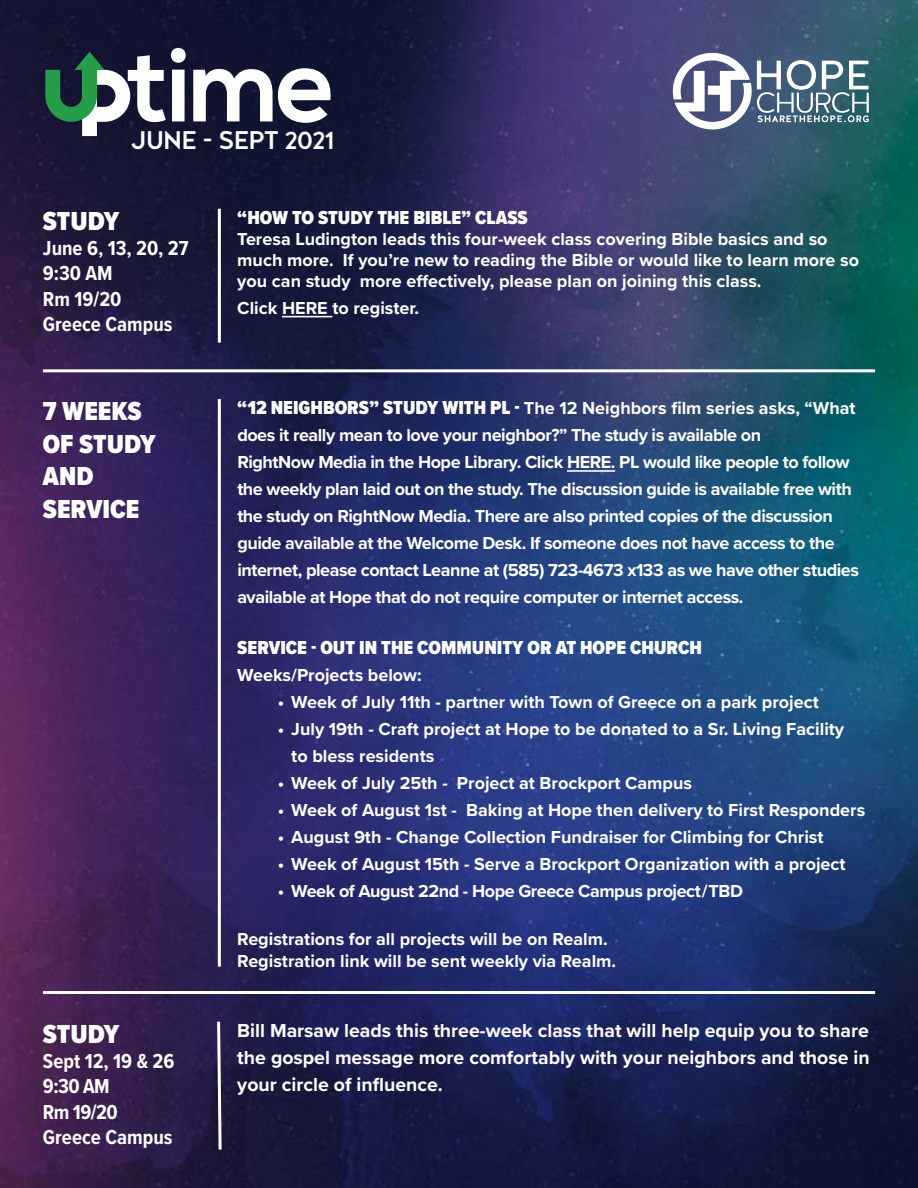
<style>
.page{position:relative;width:918px;height:1188px;background:#fff}
.page>*{position:absolute;margin:0;border:0;box-sizing:border-box;transform-origin:0 0}
.t1{font:900 27px/32.4px "Proxima Nova Cond";color:#fff}
.t2{font:25.5px "Halis R S Medium";letter-spacing:-.05em;color:#fff}
.t3{font:700 21px/25.2px "Proxima Nova Cond";color:#fff}
.t4{font:700 19.5px/27px "Proxima Nova";color:#fff;text-align:justify}
.t5{font:900 19.5px "Proxima Nova Cond";color:#fff}
.t6{font:700 18px/21px "Proxima Nova";color:#fff}
.t7{font:700 18px/27px "Proxima Nova";letter-spacing:-.025em;color:#fff}
.s1{font-family:"Proxima Nova Cond";font-weight:900;font-size:19.5px}
</style>
<div class="page">
<img style="left:0;top:0;width:918px;height:1188px">
<svg style="left:45px;top:45px;width:141px;height:91px"></svg>
<svg style="left:193px;top:68px;width:139px;height:55px"></svg>
<hr style="left:218px;top:209px;width:3px;height:134px;background:#fff">
<hr style="left:218px;top:399px;width:3px;height:568px;background:#fff">
<svg style="left:216px;top:1019px;width:7px;height:134px"></svg>
<svg style="left:673px;top:53px;width:196px;height:76px"></svg>
<hr style="left:282px;top:316px;width:50px;height:1px;background:#fff">
<hr style="left:567px;top:470px;width:48px;height:2px;background:#fff">
<hr style="left:43px;top:369px;width:832px;height:3px;background:#fff">
<hr style="left:43px;top:991px;width:832px;height:3px;background:#fff">
<h2 class="t2" style="left:131px;top:124px;width:205px">JUNE - SEPT 2021</h2>
<h1 class="t1" style="left:43px;top:205px;width:78px">STUDY</h1>
<p class="t3" style="left:43px;top:235px;width:147px">June 6, 13, 20, 27<br>9:30 AM<br>Rm 19/20<br>Greece Campus</p>
<h1 class="t1" style="left:43px;top:395px;width:114px">7 WEEKS<br>OF STUDY<br>AND<br>SERVICE</h1>
<h1 class="t1" style="left:43px;top:1018px;width:78px">STUDY</h1>
<p class="t3" style="left:43px;top:1048px;width:133px">Sept 12, 19 &amp; 26<br>9:30 AM<br>Rm 19/20<br>Greece Campus</p>
<p class="t5" style="left:237px;top:203px;width:292px">“HOW TO STUDY THE BIBLE” CLASS</p>
<p class="t6" style="left:237px;top:228px;width:623px">Teresa Ludington leads this four-week class covering Bible basics and so much more. If you’re new to reading the Bible or would like to learn more so you can study more effectively, please plan on joining this class.</p>
<p class="t6" style="left:237px;top:297px;width:183px">Click HERE to register.</p>
<p class="t7" style="left:237px;top:395px;width:623px"><span class="s1">“12 NEIGHBORS” STUDY WITH PL -</span> The 12 Neighbors film series asks, “What does it really mean to love your neighbor?” The study is available on<br>RightNow Media in the Hope Library. Click HERE. PL would like people to follow the weekly plan laid out on the study. The discussion guide is available free with the study on RightNow Media. There are also printed copies of the discussion guide available at the Welcome Desk. If someone does not have access to the internet, please contact Leanne at (585) 723-4673 x133 as we have other studies available at Hope that do not require computer or internet access.</p>
<p class="t5" style="left:237px;top:633px;width:466px">SERVICE - OUT IN THE COMMUNITY OR AT HOPE CHURCH</p>
<p class="t6" style="left:237px;top:664px;width:186px">Weeks/Projects below:</p>
<p class="t6" style="left:278px;top:691px;width:542px">• Week of July 11th - partner with Town of Greece on a park project</p>
<p class="t6" style="left:291px;top:715px;width:554px;line-height:27px;text-indent:-14px">• July 19th - Craft project at Hope to be donated to a Sr. Living Facility to bless residents</p>
<p class="t6" style="left:278px;top:772px;width:416px">• Week of July 25th - Project at Brockport Campus</p>
<p class="t6" style="left:278px;top:799px;width:589px">• Week of August 1st - Baking at Hope then delivery to First Responders</p>
<p class="t6" style="left:278px;top:826px;width:547px">• August 9th - Change Collection Fundraiser for Climbing for Christ</p>
<p class="t6" style="left:278px;top:853px;width:569px">• Week of August 15th - Serve a Brockport Organization with a project</p>
<p class="t7" style="left:278px;top:877px;width:467px">• Week of August 22nd - Hope Greece Campus project/TBD</p>
<p class="t6" style="left:237px;top:928px;width:380px;line-height:21.6px">Registrations for all projects will be on Realm.<br>Registration link will be sent weekly via Realm.</p>
<p class="t4" style="left:237px;top:1017px;width:634px">Bill Marsaw leads this three-week class that will help equip you to share the gospel message more comfortably with your neighbors and those in your circle of influence.</p>
</div>
